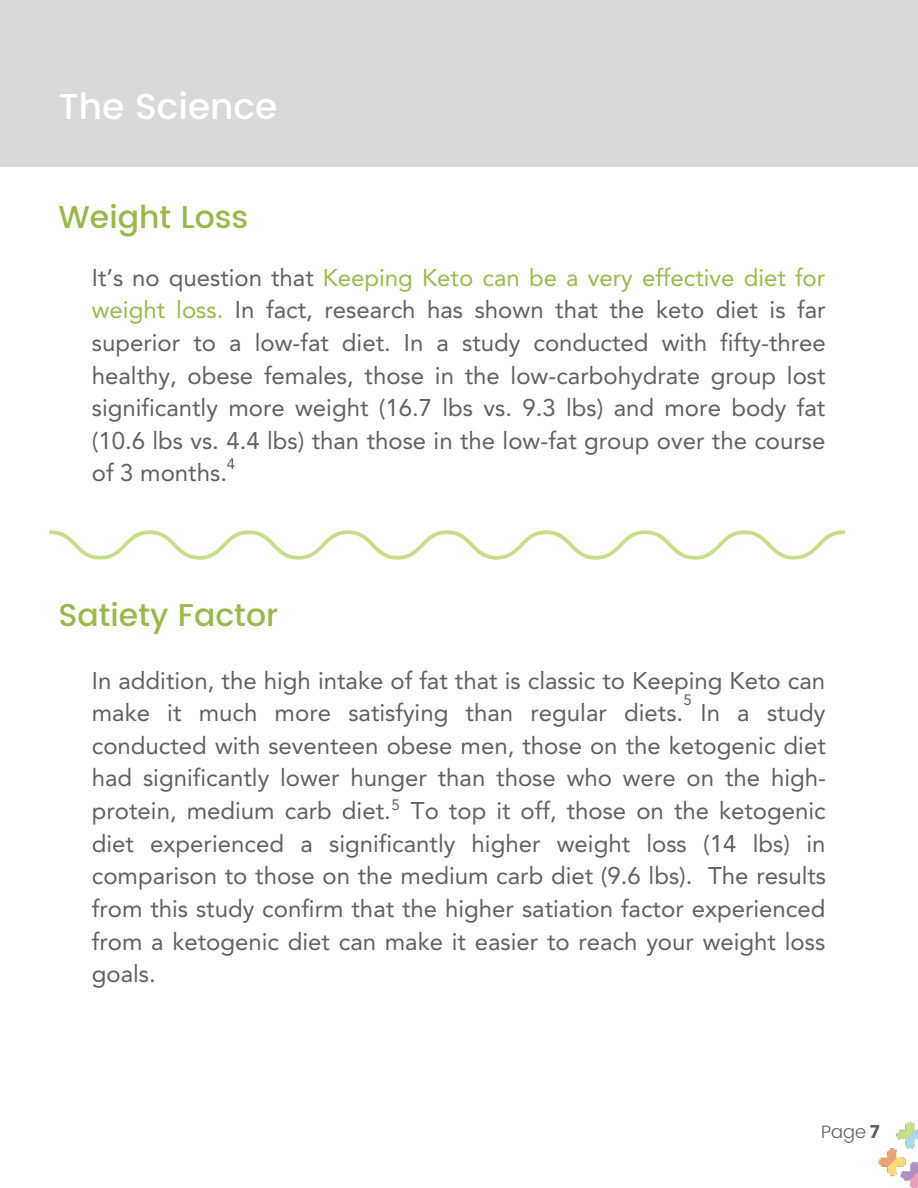
<style>
.page{position:relative;width:918px;height:1188px;background:#fff}
.page>*{position:absolute;margin:0;border:0;box-sizing:border-box;transform-origin:0 0}
.t1{font:500 36px "Poppins";color:#fff}
.t2{font:500 31.5px "Poppins";color:#9bb84e}
.t3{font:24px/32.7px "Avenir";color:#606161;text-align:justify}
.t4{font:300 18px "Poppins";color:#606161}
.t5{font:15px "Avenir";color:#606161}
.s1{color:#9bb84e}
.s2{font-weight:400}
</style>
<div class="page">
<div style="left:0;top:0;width:918px;height:167px;background:#d9d9d9"></div>
<svg style="left:49px;top:530px;width:797px;height:30px"></svg>
<img style="left:879px;top:1121px;width:39px;height:67px">
<h1 class="t1" style="left:58px;top:80px;width:220px">The Science</h1>
<h2 class="t2" style="left:58px;top:193px;width:191px">Weight Loss</h2>
<p class="t3" style="left:92px;top:261px;width:736px">It’s no question that <span class="s1">Keeping Keto can be a very effective diet for weight loss.</span> In fact, research has shown that the keto diet is far superior to a low-fat diet. In a study conducted with fifty-three healthy, obese females, those in the low-carbohydrate group lost significantly more weight (16.7 lbs vs. 9.3 lbs) and more body fat (10.6 lbs vs. 4.4 lbs) than those in the low-fat group over the course of 3 months.</p>
<p class="t5" style="left:227px;top:455px;width:10px">4</p>
<h2 class="t2" style="left:58px;top:592px;width:221px">Satiety Factor</h2>
<p class="t3" style="left:92px;top:664px;width:736px">In addition, the high intake of fat that is classic to Keeping Keto can make it much more satisfying than regular diets. In a study conducted with seventeen obese men, those on the ketogenic diet had significantly lower hunger than those who were on the high&shy;protein, medium carb diet. To top it off, those on the ketogenic diet experienced a significantly higher weight loss (14 lbs) in comparison to those on the medium carb diet (9.6 lbs). The results from this study confirm that the higher satiation factor experienced from a ketogenic diet can make it easier to reach your weight loss goals.</p>
<p class="t5" style="left:683px;top:691px;width:10px">5</p>
<p class="t5" style="left:391px;top:796px;width:10px">5</p>
<p class="t4" style="left:821px;top:1118px;width:60px">Page <span class="s2">7</span></p>
</div>
